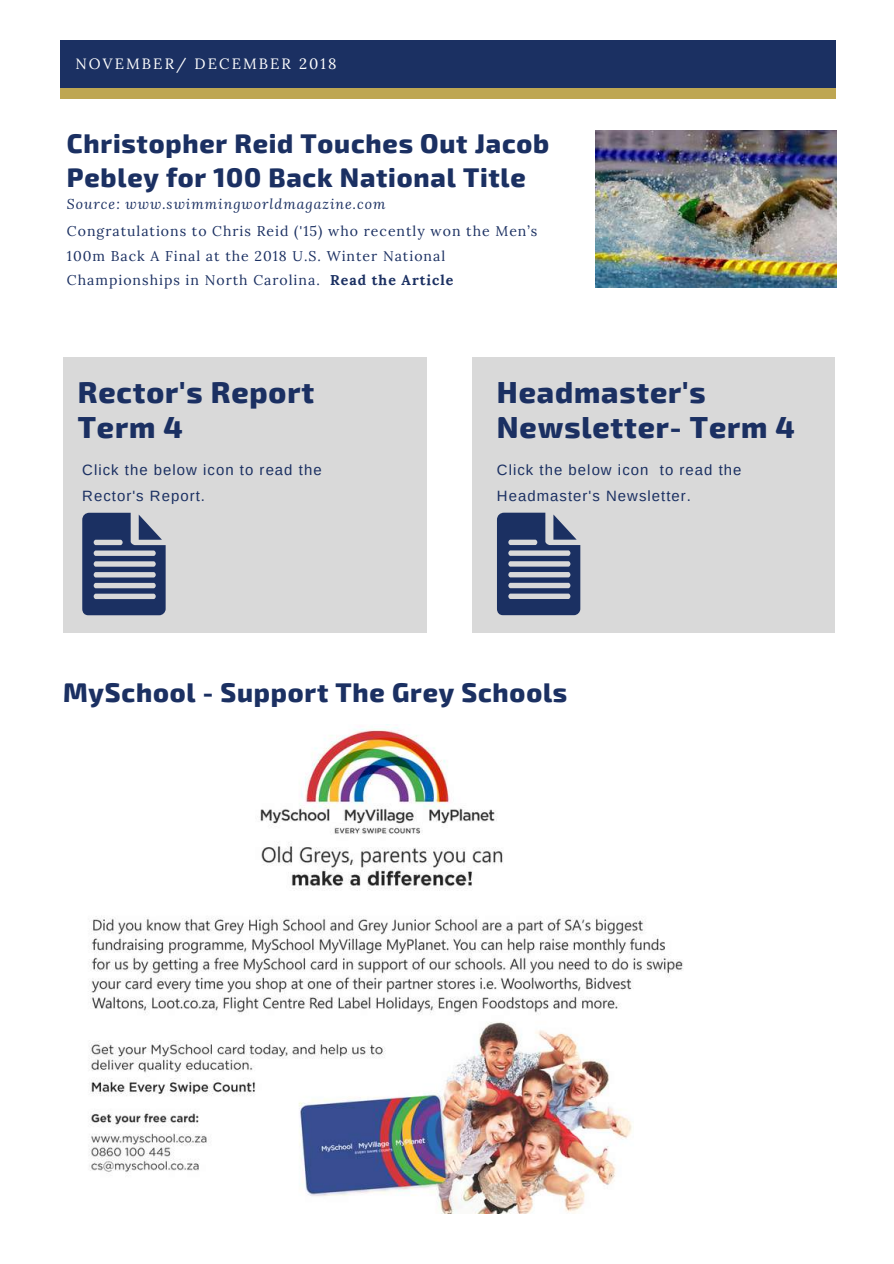
<style>
.page{position:relative;width:894px;height:1264px;background:#fff}
.page>*{position:absolute;margin:0;border:0;box-sizing:border-box;transform-origin:0 0}
.t1{font:800 29.85px/35px "Exo 2";letter-spacing:.03em;color:#1b3062}
.t2{font:800 26.55px/33.8px "Exo 2";letter-spacing:.03em;color:#1b3062}
.t3{font:15px "Lora";letter-spacing:.14em;color:#fff}
.t4{font:14.85px/26px "Arimo";letter-spacing:.07em;color:#1b3062}
.t5{font:14.1px/24.8px "Lora";letter-spacing:.07em;color:#1b3062}
.t6{font:italic 14.1px "Lora";letter-spacing:.07em;color:#1b3062}
.s1{font-weight:700}
</style>
<div class="page">
<div style="left:60px;top:41px;width:775px;height:52px;background:#1b3062"></div>
<div style="left:61px;top:88px;width:774px;height:10px;background:#bea652"></div>
<div style="left:63px;top:357px;width:364px;height:275px;background:#d9d9d9"></div>
<svg style="left:82px;top:513px;width:84px;height:102px"></svg>
<div style="left:472px;top:357px;width:362px;height:275px;background:#d9d9d9"></div>
<svg style="left:497px;top:513px;width:83px;height:102px"></svg>
<img style="left:595px;top:131px;width:240px;height:156px">
<img style="left:89px;top:724px;width:594px;height:489px">
<p class="t3" style="left:75px;top:54px;width:262px">NOVEMBER/ DECEMBER 2018</p>
<h2 class="t2" style="left:67px;top:125px;width:483px">Christopher Reid Touches Out Jacob<br>Pebley for 100 Back National Title</h2>
<p class="t6" style="left:67px;top:194px;width:320px">Source: www.swimmingworldmagazine.com</p>
<p class="t5" style="left:67px;top:218px;width:472px">Congratulations to Chris Reid ('15) who recently won the Men’s<br>100m Back A Final at the 2018 U.S. Winter National<br>Championships in North Carolina. <span class="s1">Read the Article</span></p>
<h1 class="t1" style="left:78px;top:373px;width:238px">Rector's Report<br>Term 4</h1>
<h1 class="t1" style="left:497px;top:373px;width:299px">Headmaster's<br>Newsletter- Term 4</h1>
<p class="t4" style="left:497px;top:457px;width:246px">Click the below icon to read the<br>Headmaster's Newsletter.</p>
<p class="t4" style="left:82px;top:457px;width:241px">Click the below icon to read the<br>Rector's Report.</p>
<h2 class="t2" style="left:63px;top:673px;width:505px">MySchool - Support The Grey Schools</h2>
</div>
